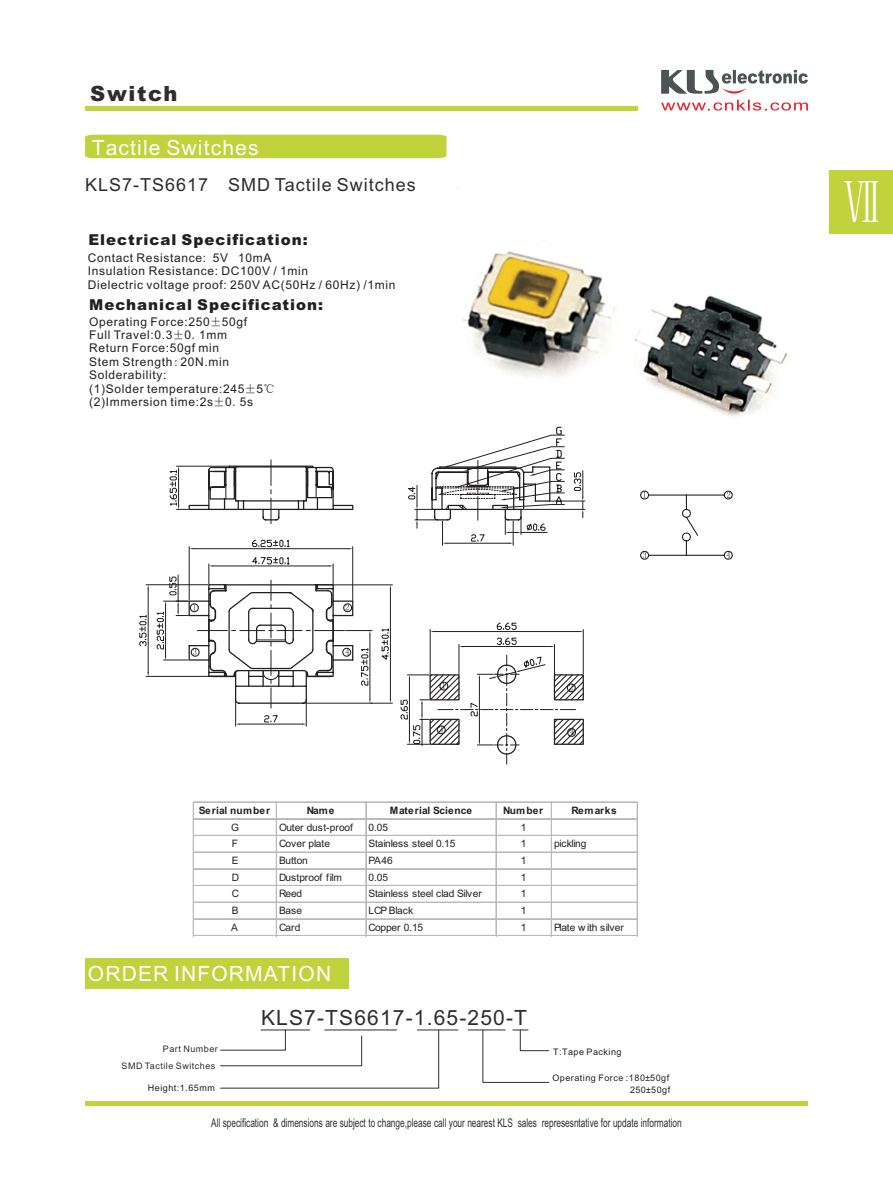
<style>
.page{position:relative;width:893px;height:1191px;background:#fff}
.page>*{position:absolute;margin:0;border:0;box-sizing:border-box;transform-origin:0 0}
.t1{font:54px "Sim Sun";color:#fff}
.t2{font:54px "Sim Sun";color:#fff;scale:.69 1}
.t3{font:21px "Arial Unicode MS";letter-spacing:.055em;color:#fff}
.t4{font:21px "Arial";letter-spacing:.055em;color:#2c2d2d}
.t5{font:900 21px "Arial";letter-spacing:.08em;color:#2c2d2d}
.t6{font:18px "Arial";letter-spacing:.055em;color:#2c2d2d}
.t7{font:900 15px "Arial";letter-spacing:.065em;color:#231f20}
.t8{font:12px/13.4px "Arial";letter-spacing:.055em;color:#231f20}
.t9{font:12px "Arial Unicode MS";color:#2c2d2d;scale:.69 1}
.t10{font:10.2px "Arial";letter-spacing:-.015em;color:#231f20}
.t11{font:700 10.2px "Arial";letter-spacing:.02em;color:#231f20}
.t12{font:700 10.2px "Arial";color:#231f20}
.t13{font:10.2px "Arial";letter-spacing:-.04em;color:#231f20}
.t14{font:700 10.2px "Arial";letter-spacing:.07em;color:#231f20}
.t15{font:9px/12px "Arial Unicode MS";letter-spacing:.055em;color:#231f20;text-align:right}
.t16{font:9px "Arial";letter-spacing:.055em;color:#2c2d2d}
.t17{font:9px "Arial";letter-spacing:.055em;color:#231f20}
.t18{font:9px "Arial Unicode MS";letter-spacing:.055em;color:#2c2d2d}
.s1{font-family:"Sim Sun"}
.s2{font-family:"Arial Unicode MS"}
</style>
<div class="page">
<img style="left:457px;top:188px;width:330px;height:229px">
<div style="left:85px;top:106px;width:553px;height:5px;background:#c0d23c"></div>
<div style="left:829px;top:170px;width:63px;height:64px;background:#c0d23c"></div>
<div style="left:85px;top:1101px;width:723px;height:5px;background:#c0d23c"></div>
<div style="left:85px;top:135px;width:361px;height:23px;background:#c0d23c"></div>
<svg style="left:661px;top:70px;width:147px;height:41px"></svg>
<div style="left:85px;top:957px;width:264px;height:31px;background:#c0d23c"></div>
<svg style="left:220px;top:1029px;width:219px;height:59px"></svg>
<hr style="left:417px;top:1029px;width:41px;height:1px;background:#2c2d2d">
<hr style="left:468px;top:1029px;width:37px;height:1px;background:#2c2d2d">
<svg style="left:483px;top:1029px;width:66px;height:53px"></svg>
<svg style="left:640px;top:490px;width:93px;height:70px"></svg>
<svg style="left:169px;top:460px;width:185px;height:64px"></svg>
<hr style="left:551px;top:501px;width:34px;height:1px;background:#231f20">
<hr style="left:525px;top:509px;width:60px;height:1px;background:#231f20">
<svg style="left:574px;top:470px;width:9px;height:48px"></svg>
<svg style="left:139px;top:539px;width:253px;height:187px"></svg>
<svg style="left:408px;top:426px;width:157px;height:119px"></svg>
<svg style="left:400px;top:622px;width:184px;height:142px"></svg>
<hr style="left:194px;top:801px;width:444px;height:1px;background:#b9b9ba">
<hr style="left:194px;top:802px;width:444px;height:1px;background:#b9b9ba">
<hr style="left:194px;top:818px;width:444px;height:1px;background:#b9b9ba">
<hr style="left:194px;top:835px;width:444px;height:1px;background:#b9b9ba">
<hr style="left:194px;top:851px;width:444px;height:1px;background:#b9b9ba">
<hr style="left:194px;top:852px;width:444px;height:1px;background:#b9b9ba">
<hr style="left:194px;top:868px;width:444px;height:1px;background:#b9b9ba">
<hr style="left:194px;top:885px;width:444px;height:1px;background:#b9b9ba">
<hr style="left:194px;top:901px;width:444px;height:1px;background:#b9b9ba">
<hr style="left:194px;top:902px;width:444px;height:1px;background:#b9b9ba">
<hr style="left:194px;top:918px;width:444px;height:1px;background:#b9b9ba">
<hr style="left:193px;top:802px;width:1px;height:134px;background:#b9b9ba">
<hr style="left:276px;top:803px;width:1px;height:133px;background:#b9b9ba">
<hr style="left:366px;top:803px;width:1px;height:133px;background:#b9b9ba">
<hr style="left:496px;top:803px;width:1px;height:133px;background:#b9b9ba">
<hr style="left:551px;top:803px;width:1px;height:133px;background:#b9b9ba">
<hr style="left:194px;top:935px;width:444px;height:1px;background:#b9b9ba">
<hr style="left:637px;top:803px;width:1px;height:133px;background:#b9b9ba">
<h2 class="t5" style="left:90px;top:86px;width:89px">Switch</h2>
<h2 class="t3" style="left:92px;top:139px;width:168px">Tactile Switches</h2>
<h3 class="t6" style="left:85px;top:178px;width:332px">KLS7-TS6617 SMD Tactile Switches</h3>
<h1 class="t2" style="left:843px;top:175px;width:56px">Ⅶ</h1>
<h1 class="t1" style="left:834px;top:174px;width:55px">Ⅰ</h1>
<p class="t7" style="left:88px;top:234px;width:221px">Electrical Specification:</p>
<p class="t8" style="left:88px;top:252px;width:309px">Contact Resistance: 5V 10mA<br>Insulation Resistance: DC100V / 1min<br>Dielectric voltage proof: 250V AC(50Hz / 60Hz) /1min</p>
<p class="t7" style="left:89px;top:299px;width:236px">Mechanical Specification:</p>
<p class="t8" style="left:89px;top:316px;width:188px">Operating Force:250<span class="s1">±</span>50gf<br>Full Travel:0.3<span class="s1">±</span>0<span class="s1">.</span>1mm<br>Return Force:50gf min<br>Stem Strength<span class="s1">:</span>20N.min<br>Solderability:<br>(1)Solder temperature:245<span class="s1">±</span>5<span class="s1">℃ </span>(2)Immersion time:2s<span class="s1">±</span>0<span class="s1">.</span>5s</p>
<p class="t11" style="left:199px;top:806px;width:73px">Serial number</p>
<p class="t11" style="left:307px;top:806px;width:29px">Name</p>
<p class="t12" style="left:390px;top:806px;width:84px">Material Science</p>
<p class="t11" style="left:503px;top:806px;width:41px">Number</p>
<p class="t14" style="left:572px;top:806px;width:47px">Remarks</p>
<p class="t10" style="left:231px;top:823px;width:9px">G</p>
<p class="t10" style="left:279px;top:823px;width:75px">Outer dust-proof</p>
<p class="t10" style="left:369px;top:823px;width:21px">0.05</p>
<p class="t10" style="left:521px;top:823px;width:7px">1</p>
<p class="t10" style="left:232px;top:840px;width:8px">F</p>
<p class="t10" style="left:279px;top:840px;width:52px">Cover plate</p>
<p class="t10" style="left:369px;top:840px;width:88px">Stainless steel 0.15</p>
<p class="t10" style="left:521px;top:840px;width:7px">1</p>
<p class="t13" style="left:554px;top:840px;width:34px">pickling</p>
<p class="t10" style="left:232px;top:856px;width:8px">E</p>
<p class="t10" style="left:279px;top:856px;width:30px">Button</p>
<p class="t10" style="left:369px;top:856px;width:26px">PA46</p>
<p class="t10" style="left:521px;top:856px;width:7px">1</p>
<p class="t10" style="left:232px;top:873px;width:9px">D</p>
<p class="t10" style="left:279px;top:873px;width:64px">Dustproof film</p>
<p class="t10" style="left:369px;top:873px;width:21px">0.05</p>
<p class="t10" style="left:521px;top:873px;width:7px">1</p>
<p class="t10" style="left:232px;top:890px;width:9px">C</p>
<p class="t10" style="left:279px;top:890px;width:25px">Reed</p>
<p class="t10" style="left:369px;top:890px;width:115px">Stainless steel clad Silver</p>
<p class="t10" style="left:521px;top:890px;width:7px">1</p>
<p class="t10" style="left:232px;top:906px;width:8px">B</p>
<p class="t10" style="left:279px;top:906px;width:25px">Base</p>
<p class="t10" style="left:369px;top:906px;width:46px">LCP Black</p>
<p class="t10" style="left:521px;top:906px;width:7px">1</p>
<p class="t10" style="left:231px;top:923px;width:8px">A</p>
<p class="t10" style="left:279px;top:923px;width:23px">Card</p>
<p class="t10" style="left:369px;top:923px;width:56px">Copper 0.15</p>
<p class="t10" style="left:521px;top:923px;width:7px">1</p>
<p class="t10" style="left:554px;top:923px;width:71px">Plate w ith silver</p>
<h2 class="t3" style="left:88px;top:965px;width:245px">ORDER INFORMATION</h2>
<p class="t18" style="left:163px;top:1045px;width:56px">Part Number</p>
<p class="t17" style="left:148px;top:1085px;width:69px">Height:1.65mm</p>
<p class="t16" style="left:122px;top:1062px;width:95px">SMD Tactile Switches</p>
<h2 class="t4" style="left:261px;top:1009px;width:267px"><span class="s2">KLS7-</span>TS6617-1.65-250-T</h2>
<p class="t15" style="left:553px;top:1046px;width:70px">T:Tape Packing</p>
<p class="t15" style="left:552px;top:1072px;width:119px">Operating Force :180±50gf<br>250±50gf</p>
<p class="t9" style="left:211px;top:1118px;width:683px">All specification &amp; dimensions are subject to change,please call your nearest KLS sales represesntative for update information</p>
</div>
